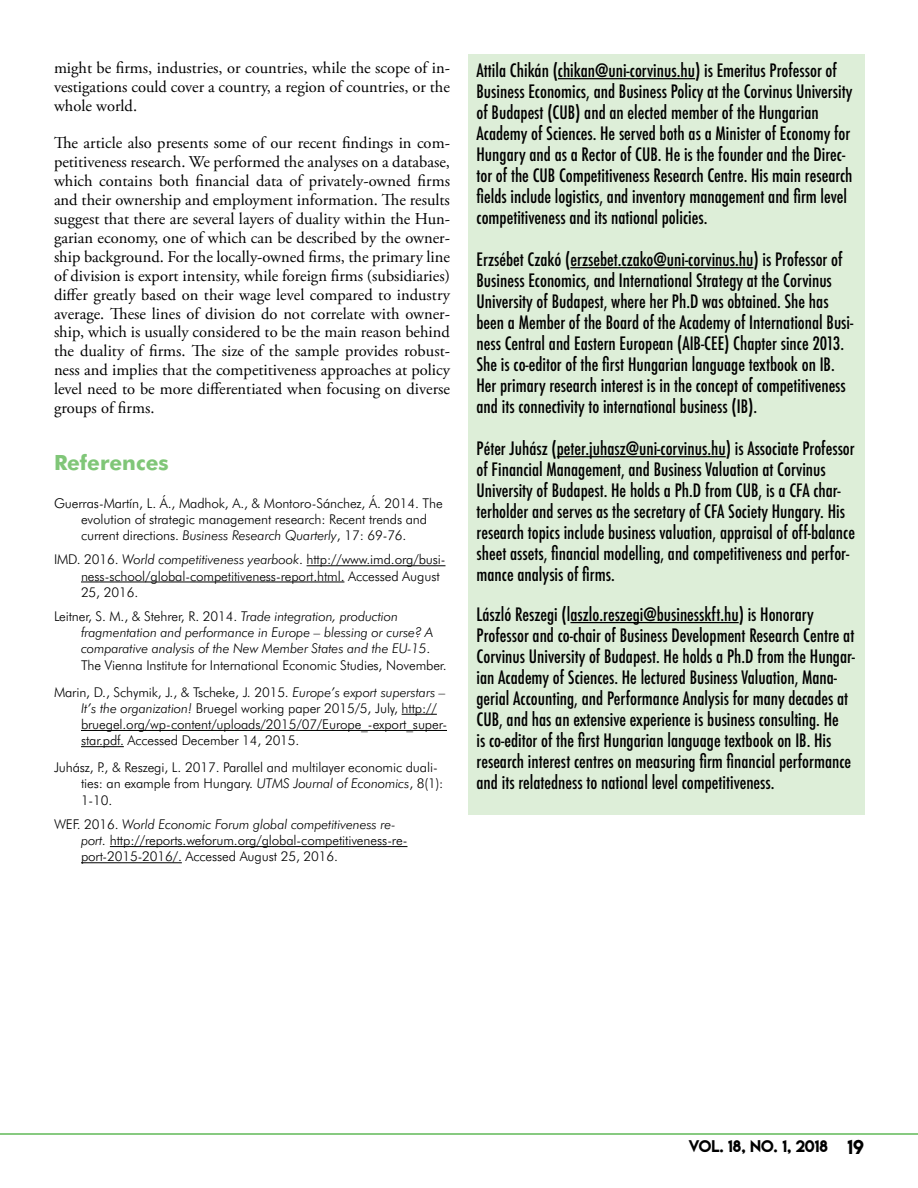
<style>
.page{position:relative;width:918px;height:1188px;background:#fff}
.page>*{position:absolute;margin:0;border:0;box-sizing:border-box;transform-origin:0 0}
.t1{font:700 21px "Futura BT";color:#80c678}
.t2{font:500 condensed 18px/21px "Futura";color:#000}
.t3{font:16.5px/18.9px "Adobe Garamond Pro";color:#000;text-align:justify}
.t4{font:15px "Lemon Milk";color:#000}
.t5{font:300 13.5px/16.2px "Futura BT";letter-spacing:-.01em;color:#000}
.t6{font:italic 300 13.5px/16.2px "Futura BT";letter-spacing:-.01em;color:#000}
.s1{font-style:italic}
.s2{font-style:normal}
.s3{font-size:18px}
</style>
<div class="page">
<hr style="left:307px;top:566px;width:139px;height:1px;background:#000">
<hr style="left:81px;top:582px;width:263px;height:1px;background:#000">
<hr style="left:402px;top:714px;width:35px;height:1px;background:#000">
<hr style="left:81px;top:730px;width:366px;height:1px;background:#000">
<hr style="left:81px;top:746px;width:43px;height:1px;background:#000">
<hr style="left:110px;top:846px;width:298px;height:1px;background:#000">
<hr style="left:81px;top:863px;width:101px;height:1px;background:#000">
<div style="left:468px;top:54px;width:396px;height:760px;background:#ddeed8"></div>
<hr style="left:558px;top:78px;width:137px;height:1px;background:#000">
<hr style="left:570px;top:267px;width:184px;height:1px;background:#000">
<hr style="left:557px;top:456px;width:169px;height:1px;background:#000">
<hr style="left:570px;top:622px;width:169px;height:1px;background:#000">
<hr style="left:0;top:1133px;width:918px;height:2px;background:#80c678">
<p class="t3" style="left:54px;top:59px;width:398px">might be firms, industries, or countries, while the scope of in&shy;vestigations could cover a country, a region of countries, or the whole world.</p>
<p class="t3" style="left:54px;top:134px;width:398px">The article also presents some of our recent findings in com&shy;petitiveness research. We performed the analyses on a database, which contains both financial data of privately-owned firms and their ownership and employment information. The results suggest that there are several layers of duality within the Hun&shy;garian economy, one of which can be described by the owner&shy;ship background. For the locally-owned firms, the primary line of division is export intensity, while foreign firms (subsidiaries) differ greatly based on their wage level compared to industry average. These lines of division do not correlate with owner&shy;ship, which is usually considered to be the main reason behind the duality of firms. The size of the sample provides robust&shy;ness and implies that the competitiveness approaches at policy level need to be more differentiated when focusing on diverse groups of firms.</p>
<p class="t1" style="left:54px;top:450px;width:116px">References</p>
<p class="t5" style="left:81px;top:495px;width:363px;text-indent:-27px">Guerras-Martín, L. Á., Madhok, A., &amp; Montoro-Sánchez, Á. 2014. The evolution of strategic management research: Recent trends and current directions. <span class="s1">Business Research Quarterly</span>, 17: 69-76.</p>
<p class="t5" style="left:81px;top:551px;width:366px;text-indent:-27px">IMD. 2016. <span class="s1">World competitiveness yearbook</span>. http://www.imd.org/busi&shy;ness-school/global-competitiveness-report.html. Accessed August<br>25, 2016.</p>
<p class="t6" style="left:81px;top:608px;width:367px;text-indent:-27px"><span class="s2">Leitner, S. M., &amp; Stehrer, R. 2014.</span> Trade integration, production fragmentation and performance in Europe – blessing or curse? A comparative analysis of the New Member States and the EU-15<span class="s2">.<br>The Vienna Institute for International Economic Studies, November.</span></p>
<p class="t5" style="left:81px;top:684px;width:368px;text-indent:-27px">Marin, D., Schymik, J., &amp; Tscheke, J. 2015. <span class="s1">Europe’s export superstars – It’s the organization!</span> Bruegel working paper 2015/5, July, http:// bruegel.org/wp-content/uploads/2015/07/Europe_-export_super&shy;star.pdf. Accessed December 14, 2015.</p>
<p class="t5" style="left:81px;top:759px;width:364px;text-indent:-27px">Juhász, P., &amp; Reszegi, L. 2017. Parallel and multilayer economic duali&shy;ties: an example from Hungary. <span class="s1">UTMS Journal of Economics</span>, 8(1):<br>1-10.</p>
<p class="t5" style="left:81px;top:816px;width:328px;text-indent:-27px">WEF. 2016. <span class="s1">World Economic Forum global competitiveness re&shy;port.</span> http://reports.weforum.org/global-competitiveness-re&shy;port-2015-2016/. Accessed August 25, 2016.</p>
<p class="t2" style="left:477px;top:60px;width:378px">Attila Chikán (chikan@uni-corvinus.hu) is Emeritus Professor of Business Economics, and Business Policy at the Corvinus University of Budapest (CUB) and an elected member of the Hungarian Academy of Sciences. He served both as a Minister of Economy for Hungary and as a Rector of CUB. He is the founder and the Direc&shy;tor of the CUB Competitiveness Research Centre. His main research fields include logistics, and inventory management and firm level competitiveness and its national policies.</p>
<p class="t2" style="left:477px;top:249px;width:378px">Erzsébet Czakó (erzsebet.czako@uni-corvinus.hu) is Professor of Business Economics, and International Strategy at the Corvinus University of Budapest, where her Ph.D was obtained. She has been a Member of the Board of the Academy of International Busi&shy;ness Central and Eastern European (AIB-CEE) Chapter since 2013.<br>She is co-editor of the first Hungarian language textbook on IB.<br>Her primary research interest is in the concept of competitiveness and its connectivity to international business (IB).</p>
<p class="t2" style="left:477px;top:438px;width:380px">Péter Juhász (peter.juhasz@uni-corvinus.hu) is Associate Professor of Financial Management, and Business Valuation at Corvinus University of Budapest. He holds a Ph.D from CUB, is a CFA char&shy;terholder and serves as the secretary of CFA Society Hungary. His research topics include business valuation, appraisal of off-balance sheet assets, financial modelling, and competitiveness and perfor&shy;mance analysis of firms.</p>
<p class="t2" style="left:477px;top:604px;width:380px">László Reszegi (laszlo.reszegi@businesskft.hu) is Honorary Professor and co-chair of Business Development Research Centre at Corvinus University of Budapest. He holds a Ph.D from the Hungar&shy;ian Academy of Sciences. He lectured Business Valuation, Mana&shy;gerial Accounting, and Performance Analysis for many decades at CUB, and has an extensive experience is business consulting. He<br>is co-editor of the first Hungarian language textbook on IB. His research interest centres on measuring firm financial performance and its relatedness to national level competitiveness.</p>
<p class="t4" style="left:689px;top:1135px;width:177px">VOL. 18, NO. 1, 2018 <span class="s3">19</span></p>
</div>
